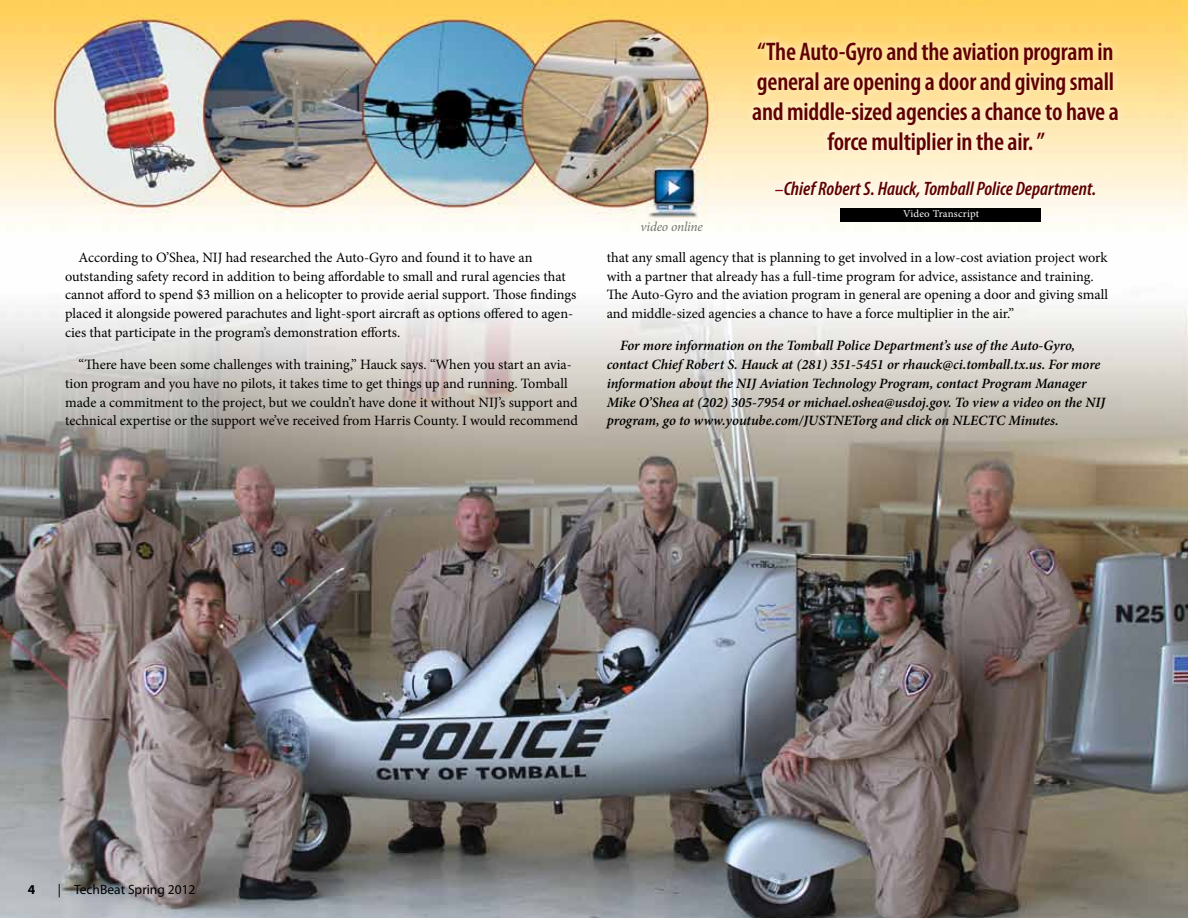
<style>
.page{position:relative;width:1188px;height:918px;background:#fff}
.page>*{position:absolute;margin:0;border:0;box-sizing:border-box;transform-origin:0 0}
.t1{font:600 condensed 25.5px/30px "Myriad Pro";letter-spacing:-.01em;color:#610001;text-align:center}
.t2{font:italic 600 condensed 19.5px "Myriad Pro";color:#5e0000}
.t3{font:14.25px/18.8px "Minion Pro";letter-spacing:-.005em;color:#000}
.t4{font:italic 600 14.25px/18.8px "Minion Pro";letter-spacing:-.005em;color:#000}
.t5{font:13.5px "Myriad Pro";color:#000}
.t6{font:italic 13.5px "Minion Pro";letter-spacing:-.015em;color:#737373}
.t7{font:700 13.5px "Myriad Pro";color:#000}
.t8{font:10.5px "Minion Pro";letter-spacing:.02em;color:#fff}
.s1{font-size:17.25px;color:#820024}
</style>
<div class="page">
<img style="left:0;top:0;width:1188px;height:918px">
<div style="left:743px;top:32px;width:384px;height:175px;background:#fff;opacity:.75"></div>
<div style="left:840px;top:208px;width:200px;height:13px;background:#000"></div>
<p class="t3" style="left:65px;top:248px;width:513px;text-indent:13px">According to O’Shea, NIJ had researched the Auto-Gyro and found it to have an outstanding safety record in addition to being affordable to small and rural agencies that cannot afford to spend $3 million on a helicopter to provide aerial support. Those findings placed it alongside powered parachutes and light-sport aircraft as options offered to agen&shy;cies that participate in the program’s demonstration efforts.</p>
<p class="t3" style="left:65px;top:355px;width:514px;text-indent:13px">“There have been some challenges with training,” Hauck says. “When you start an avia&shy;tion program and you have no pilots, it takes time to get things up and running. Tomball made a commitment to the project, but we couldn’t have done it without NIJ’s support and technical expertise or the support we’ve received from Harris County. I would recommend</p>
<p class="t6" style="left:640px;top:217px;width:64px">video online</p>
<h1 class="t1" style="left:752px;top:37px;width:368px">“The Auto-Gyro and the aviation program in general are opening a door and giving small and middle-sized agencies a chance to have a force multiplier in the air. ”</h1>
<h2 class="t2" style="left:775px;top:178px;width:323px"><span class="s1">–</span>Chief Robert S. Hauck, Tomball Police Department.</h2>
<p class="t8" style="left:903px;top:207px;width:78px">Video Transcript</p>
<p class="t3" style="left:607px;top:248px;width:503px">that any small agency that is planning to get involved in a low-cost aviation project work with a partner that already has a full-time program for advice, assistance and training.<br>The Auto-Gyro and the aviation program in general are opening a door and giving small and middle-sized agencies a chance to have a force multiplier in the air.”</p>
<p class="t4" style="left:607px;top:336px;width:500px;text-indent:13px">For more information on the Tomball Police Department’s use of the Auto-Gyro, contact Chief Robert S. Hauck at (281) 351-5451 or rhauck@ci.tomball.tx.us. For more information about the NIJ Aviation Technology Program, contact Program Manager Mike O’Shea at (202) 305-7954 or michael.oshea@usdoj.gov. To view a video on the NIJ program, go to www.youtube.com/JUSTNETorg and click on NLECTC Minutes.</p>
<p class="t7" style="left:28px;top:881px;width:9px">4</p>
<p class="t5" style="left:58px;top:881px;width:139px">| TechBeat Spring 2012</p>
</div>
